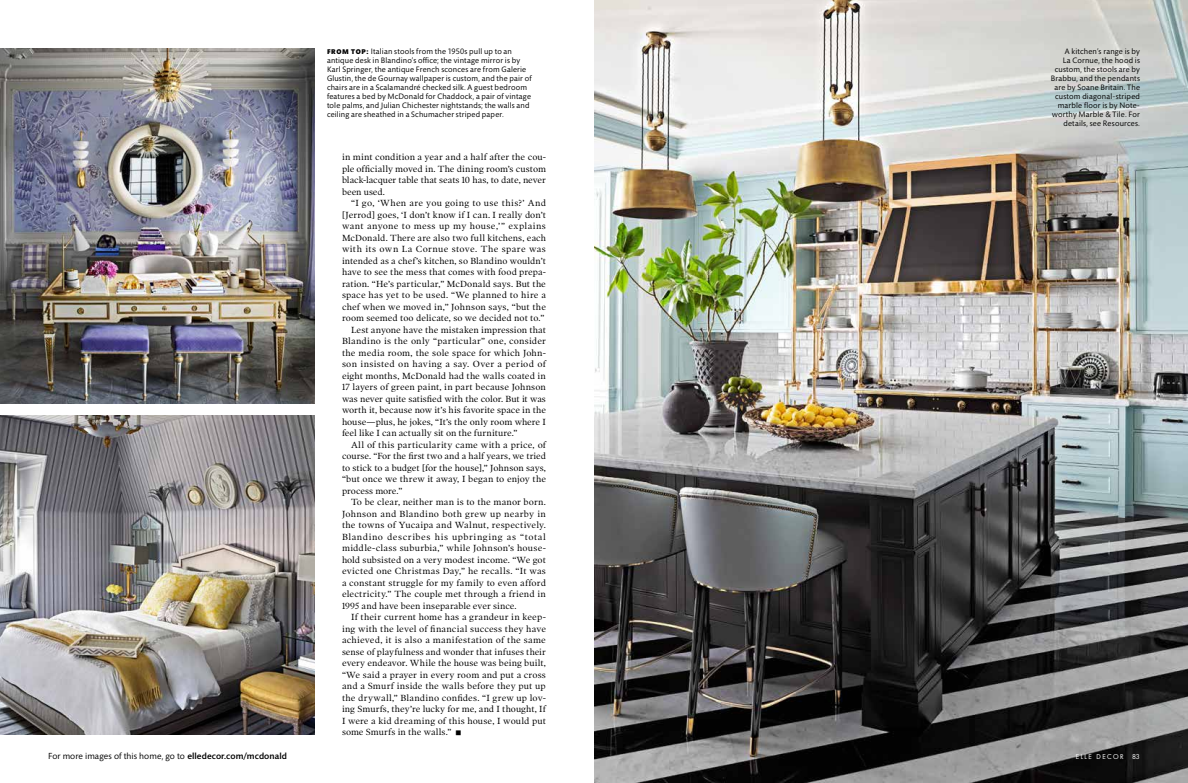
<style>
.page{position:relative;width:1188px;height:783px;background:#fff}
.page>*{position:absolute;margin:0;border:0;box-sizing:border-box;transform-origin:0 0}
.t1{font:9px/11.5px "Poynter OS Text One L";letter-spacing:.01em;color:#000;text-align:justify}
.t2{font:9px "Poynter OS Text One L";letter-spacing:.03em;color:#000}
.t3{font:9px "Poynter OS Text One L";letter-spacing:.035em;color:#000}
.t4{font:9px "Mundo Sans Pro";letter-spacing:.005em;color:#000}
.t5{font:9px "Poynter OS Text One L";letter-spacing:.06em;color:#000}
.t6{font:8px/9px "Mundo Sans Pro";letter-spacing:.02em;color:#000;text-align:right}
.t7{font:6.5px "Futura";letter-spacing:.215em;color:#fff}
.s1{font-weight:900;font-size:7px}
.s2{font-family:"Universal Std Newswith Comm Pi";font-size:9.5px}
.s3{font-weight:500}
</style>
<div class="page">
<img style="left:594px;top:0;width:594px;height:783px">
<img style="left:0;top:48px;width:315px;height:355px">
<img style="left:0;top:415px;width:315px;height:320px">
<p class="t6" style="left:327px;top:47px;width:206px;text-align:left"><span class="s1">FROM TOP:</span> Italian stools from the 1950s pull up to an antique desk in Blandino’s office; the vintage mirror is by Karl Springer, the antique French sconces are from Galerie Glustin, the de Gournay wallpaper is custom, and the pair of chairs are in a Scalamandré checked silk. A guest bedroom features a bed by McDonald for Chaddock, a pair of vintage tole palms, and Julian Chichester nightstands; the walls and ceiling are sheathed in a Schumacher striped paper.</p>
<p class="t1" style="left:342px;top:151px;width:206px">in mint condition a year and a half after the cou&shy;ple officially moved in. The dining room’s custom black-lacquer table that seats 10 has, to date, never been used.</p>
<p class="t2" style="left:351px;top:197px;width:196px">“I go, ‘When are you going to use this?’ And</p>
<p class="t1" style="left:342px;top:208px;width:206px">[Jerrod] goes, ‘I don’t know if I can. I really don’t</p>
<p class="t2" style="left:342px;top:220px;width:205px">want anyone to mess up my house,’” explains</p>
<p class="t1" style="left:342px;top:231px;width:205px">McDonald. There are also two full kitchens, each</p>
<p class="t2" style="left:342px;top:243px;width:205px">with its own La Cornue stove. The spare was</p>
<p class="t1" style="left:342px;top:254px;width:206px">intended as a chef’s kitchen, so Blandino wouldn’t</p>
<p class="t1" style="left:342px;top:266px;width:206px">have to see the mess that comes with food prepa-</p>
<p class="t1" style="left:342px;top:277px;width:205px">ration. “He’s particular,” McDonald says. But the</p>
<p class="t1" style="left:342px;top:289px;width:205px">space has yet to be used. “We planned to hire a</p>
<p class="t1" style="left:342px;top:300px;width:206px">chef when we moved in,” Johnson says, “but the</p>
<p class="t1" style="left:342px;top:312px;width:204px">room seemed too delicate, so we decided not to.”</p>
<p class="t1" style="left:351px;top:323px;width:196px">Lest anyone have the mistaken impression that</p>
<p class="t1" style="left:342px;top:335px;width:206px">Blandino is the only “particular” one, consider</p>
<p class="t1" style="left:342px;top:346px;width:205px">the media room, the sole space for which John-</p>
<p class="t3" style="left:342px;top:358px;width:205px">son insisted on having a say. Over a period of</p>
<p class="t1" style="left:342px;top:369px;width:205px">eight months, McDonald had the walls coated in</p>
<p class="t1" style="left:342px;top:381px;width:205px">17 layers of green paint, in part because Johnson</p>
<p class="t1" style="left:342px;top:392px;width:205px">was never quite satisfied with the color. But it was</p>
<p class="t1" style="left:342px;top:404px;width:206px">worth it, because now it’s his favorite space in the</p>
<p class="t1" style="left:342px;top:415px;width:206px">house—plus, he jokes, “It’s the only room where I</p>
<p class="t1" style="left:342px;top:427px;width:177px">feel like I can actually sit on the furniture.”</p>
<p class="t3" style="left:351px;top:439px;width:197px">All of this particularity came with a price, of</p>
<p class="t1" style="left:342px;top:450px;width:206px">course. “For the first two and a half years, we tried</p>
<p class="t1" style="left:342px;top:461px;width:206px">to stick to a budget [for the house],” Johnson says,</p>
<p class="t1" style="left:342px;top:473px;width:206px">“but once we threw it away, I began to enjoy the</p>
<p class="t1" style="left:342px;top:484px;width:62px">process more.”</p>
<p class="t1" style="left:351px;top:496px;width:196px">To be clear, neither man is to the manor born.</p>
<p class="t2" style="left:342px;top:508px;width:205px">Johnson and Blandino both grew up nearby in</p>
<p class="t1" style="left:342px;top:519px;width:206px">the towns of Yucaipa and Walnut, respectively.</p>
<p class="t5" style="left:342px;top:531px;width:205px">Blandino describes his upbringing as “total</p>
<p class="t1" style="left:342px;top:542px;width:205px">middle-class suburbia,” while Johnson’s house-</p>
<p class="t1" style="left:342px;top:553px;width:205px">hold subsisted on a very modest income. “We got</p>
<p class="t1" style="left:342px;top:565px;width:205px">evicted one Christmas Day,” he recalls. “It was</p>
<p class="t1" style="left:342px;top:576px;width:205px">a constant struggle for my family to even afford</p>
<p class="t1" style="left:342px;top:588px;width:205px">electricity.” The couple met through a friend in</p>
<p class="t1" style="left:342px;top:599px;width:176px">1995 and have been inseparable ever since.</p>
<p class="t1" style="left:351px;top:611px;width:196px">If their current home has a grandeur in keep-</p>
<p class="t1" style="left:342px;top:622px;width:206px">ing with the level of financial success they have</p>
<p class="t1" style="left:342px;top:634px;width:206px">achieved, it is also a manifestation of the same</p>
<p class="t1" style="left:342px;top:645px;width:205px">sense of playfulness and wonder that infuses their</p>
<p class="t1" style="left:342px;top:657px;width:205px">every endeavor. While the house was being built,</p>
<p class="t1" style="left:342px;top:668px;width:206px">“We said a prayer in every room and put a cross</p>
<p class="t1" style="left:342px;top:680px;width:205px">and a Smurf inside the walls before they put up</p>
<p class="t1" style="left:342px;top:691px;width:205px">the drywall,” Blandino confides. “I grew up lov-</p>
<p class="t1" style="left:342px;top:703px;width:205px">ing Smurfs, they’re lucky for me, and I thought, If</p>
<p class="t1" style="left:342px;top:714px;width:205px">I were a kid dreaming of this house, I would put</p>
<p class="t1" style="left:342px;top:726px;width:121px">some Smurfs in the walls.” <span class="s2">◾</span></p>
<p class="t6" style="left:1051px;top:47px;width:91px">A kitchen’s range is by<br>La Cornue, the hood is custom, the stools are by<br>Brabbu, and the pendants are by Soane Britain. The custom diagonal-striped marble floor is by Note&shy;worthy Marble &amp; Tile. For details, see Resources.</p>
<p class="t4" style="left:48px;top:751px;width:241px">For more images of this home, go to <span class="s3">elledecor.com/mcdonald</span></p>
<p class="t7" style="left:1076px;top:752px;width:49px">ELLE DECOR</p>
<p class="t7" style="left:1132px;top:752px;width:9px">83</p>
</div>
